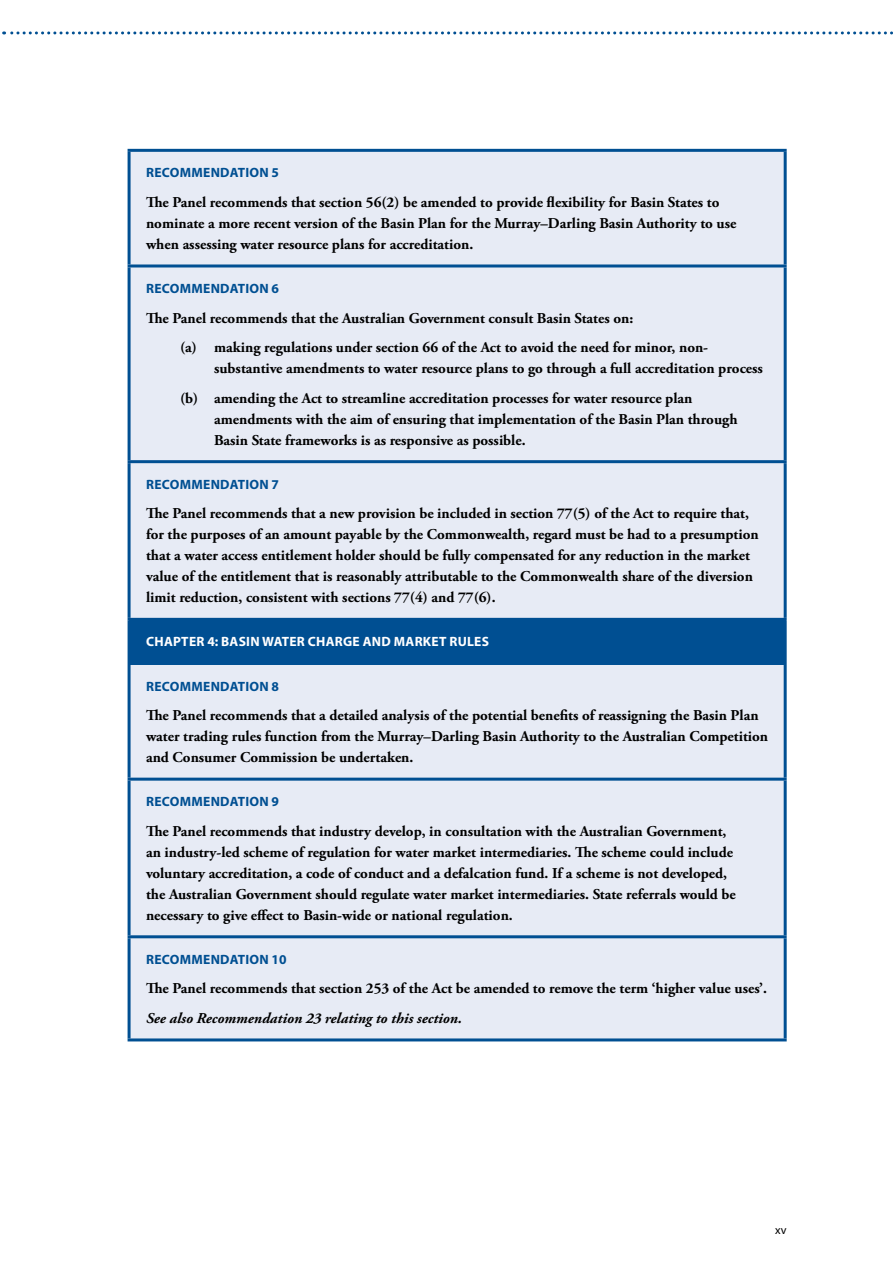
<style>
.page{position:relative;width:893px;height:1263px;background:#fff}
.page>*{position:absolute;margin:0;border:0;box-sizing:border-box;transform-origin:0 0}
.Rec_text_bold{font:700 15px/21px "Adobe Garamond Pro";color:#000}
.Rec_text_bold_indent{font:700 15px/21px "Adobe Garamond Pro";color:#000}
.Rec_text_bold-2{font:italic 700 15px "Adobe Garamond Pro";color:#000}
.RECS_HEAD{font:700 13.5px "Myriad Pro";letter-spacing:.02em;color:#004f92}
.REC_HEAD_REV{font:700 13.5px "Myriad Pro";letter-spacing:.02em;color:#fff}
.t1{font:12px "Myriad Pro";color:#000}
</style>
<div class="page">
<svg style="left:4px;top:31px;width:889px;height:3px"></svg>
<div style="left:131px;top:152px;width:653px;height:886px;background:#e7ebf5"></div>
<div style="left:129px;top:619px;width:656px;height:44px;background:#004f92"></div>
<hr style="left:128px;top:149px;width:659px;height:3px;background:#004f92">
<hr style="left:128px;top:152px;width:3px;height:112px;background:#004f92">
<hr style="left:784px;top:152px;width:3px;height:112px;background:#004f92">
<hr style="left:128px;top:264px;width:659px;height:3px;background:#004f92">
<hr style="left:128px;top:267px;width:3px;height:193px;background:#004f92">
<hr style="left:784px;top:267px;width:3px;height:193px;background:#004f92">
<hr style="left:128px;top:460px;width:659px;height:3px;background:#004f92">
<hr style="left:128px;top:463px;width:3px;height:155px;background:#004f92">
<hr style="left:784px;top:463px;width:3px;height:155px;background:#004f92">
<hr style="left:128px;top:618px;width:659px;height:3px;background:#004f92">
<hr style="left:128px;top:621px;width:3px;height:41px;background:#004f92">
<hr style="left:784px;top:621px;width:3px;height:41px;background:#004f92">
<hr style="left:128px;top:662px;width:659px;height:3px;background:#004f92">
<hr style="left:128px;top:665px;width:3px;height:113px;background:#004f92">
<hr style="left:784px;top:665px;width:3px;height:113px;background:#004f92">
<hr style="left:128px;top:778px;width:659px;height:3px;background:#004f92">
<hr style="left:128px;top:781px;width:3px;height:154px;background:#004f92">
<hr style="left:784px;top:781px;width:3px;height:154px;background:#004f92">
<hr style="left:128px;top:935px;width:659px;height:3px;background:#004f92">
<hr style="left:128px;top:938px;width:3px;height:100px;background:#004f92">
<hr style="left:784px;top:938px;width:3px;height:100px;background:#004f92">
<hr style="left:128px;top:1038px;width:659px;height:3px;background:#004f92">
<h3 class="RECS_HEAD" style="left:146px;top:164px;width:134px">RECOMMENDATION 5</h3>
<p class="Rec_text_bold" style="left:146px;top:192px;width:592px">The Panel recommends that section 56(2) be amended to provide flexibility for Basin States to nominate a more recent version of the Basin Plan for the Murray–Darling Basin Authority to use when assessing water resource plans for accreditation.</p>
<h3 class="RECS_HEAD" style="left:146px;top:280px;width:134px">RECOMMENDATION 6</h3>
<p class="Rec_text_bold" style="left:146px;top:308px;width:489px">The Panel recommends that the Australian Government consult Basin States on:</p>
<p class="Rec_text_bold_indent" style="left:214px;top:337px;width:550px;text-indent:-34px">(a) making regulations under section 66 of the Act to avoid the need for minor, non&shy;substantive amendments to water resource plans to go through a full accreditation process</p>
<p class="Rec_text_bold_indent" style="left:214px;top:388px;width:525px;text-indent:-34px">(b) amending the Act to streamline accreditation processes for water resource plan amendments with the aim of ensuring that implementation of the Basin Plan through<br>Basin State frameworks is as responsive as possible.</p>
<h3 class="RECS_HEAD" style="left:146px;top:475px;width:134px">RECOMMENDATION 7</h3>
<p class="Rec_text_bold" style="left:146px;top:503px;width:614px">The Panel recommends that a new provision be included in section 77(5) of the Act to require that, for the purposes of an amount payable by the Commonwealth, regard must be had to a presumption that a water access entitlement holder should be fully compensated for any reduction in the market value of the entitlement that is reasonably attributable to the Commonwealth share of the diversion limit reduction, consistent with sections 77(4) and 77(6).</p>
<h3 class="REC_HEAD_REV" style="left:146px;top:633px;width:344px">CHAPTER 4: BASIN WATER CHARGE AND MARKET RULES</h3>
<h3 class="RECS_HEAD" style="left:146px;top:677px;width:134px">RECOMMENDATION 8</h3>
<p class="Rec_text_bold" style="left:146px;top:705px;width:624px">The Panel recommends that a detailed analysis of the potential benefits of reassigning the Basin Plan water trading rules function from the Murray–Darling Basin Authority to the Australian Competition and Consumer Commission be undertaken.</p>
<h3 class="RECS_HEAD" style="left:146px;top:793px;width:134px">RECOMMENDATION 9</h3>
<p class="Rec_text_bold" style="left:146px;top:821px;width:591px">The Panel recommends that industry develop, in consultation with the Australian Government, an industry-led scheme of regulation for water market intermediaries. The scheme could include voluntary accreditation, a code of conduct and a defalcation fund. If a scheme is not developed, the Australian Government should regulate water market intermediaries. State referrals would be necessary to give effect to Basin-wide or national regulation.</p>
<h3 class="RECS_HEAD" style="left:146px;top:950px;width:142px">RECOMMENDATION 10</h3>
<p class="Rec_text_bold" style="left:146px;top:978px;width:622px">The Panel recommends that section 253 of the Act be amended to remove the term ‘higher value uses’.</p>
<p class="Rec_text_bold-2" style="left:146px;top:1009px;width:317px">See also Recommendation 23 relating to this section.</p>
<p class="t1" style="left:775px;top:1223px;width:13px">xv</p>
</div>
